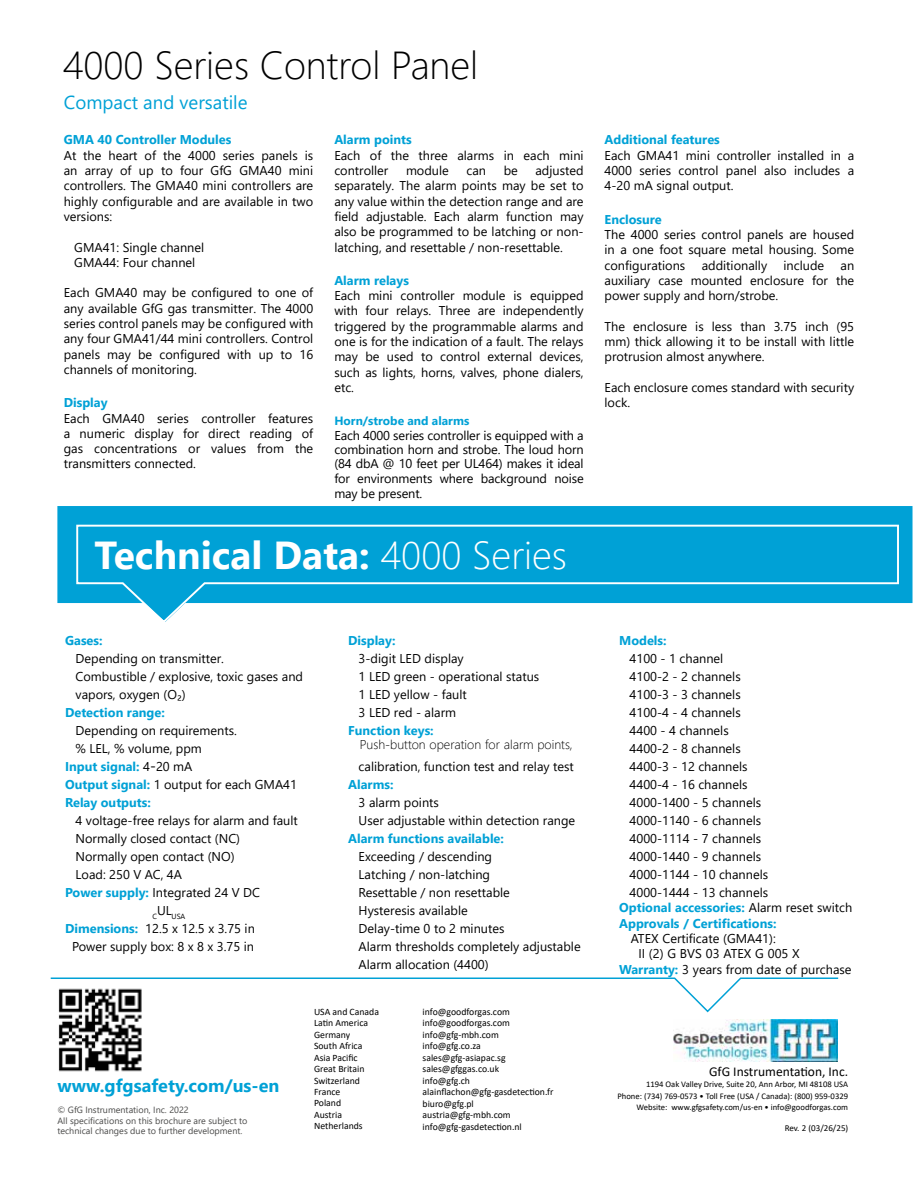
<style>
.page{position:relative;width:918px;height:1188px;background:#fff}
.page>*{position:absolute;margin:0;border:0;box-sizing:border-box;transform-origin:0 0}
.t1{font:700 39px "Segoe UI";color:#fff}
.t2{font:300 39px "Segoe UI";color:#000}
.t3{font:18.75px "Segoe UI";color:#00a1d6}
.t4{font:700 18px "Segoe UI";color:#00a1d6}
.t5{font:13.5px "Calibri";color:#000}
.t6{font:12.75px/15.3px "Segoe UI";color:#000;text-align:justify}
.t7{font:700 12.75px/15.3px "Segoe UI";color:#00a1d6}
.t8{font:300 12.75px "Segoe UI";color:#000}
.t9{font:700 12px "Segoe UI";color:#00a1d6}
.t10{font:9.75px/11.6px "Calibri";color:#000}
.t11{font:9px/10.5px "Segoe UI";color:#4a4a49}
.t12{font:9px "Calibri";color:#000}
.t13{font:8.7px/11.6px "Calibri";color:#000;text-align:right}
.t14{font:7.5px "Segoe UI";color:#000}
.s1{font-weight:300}
.s2{font-weight:400;color:#000}
.s3{font-weight:700;color:#00a1d6}
</style>
<div class="page">
<svg style="left:50px;top:977px;width:789px;height:36px"></svg>
<img style="left:674px;top:1019px;width:164px;height:42px">
<img style="left:50px;top:983px;width:104px;height:89px">
<div style="left:57px;top:506px;width:856px;height:98px;background:#00a1d6"></div>
<svg style="left:75px;top:524px;width:825px;height:98px"></svg>
<h1 class="t2" style="left:63px;top:29px;width:417px">4000 Series Control Panel</h1>
<h2 class="t3" style="left:64px;top:84px;width:185px">Compact and versatile</h2>
<p class="t7" style="left:64px;top:131px;width:169px">GMA 40 Controller Modules</p>
<p class="t6" style="left:64px;top:146px;width:251px">At the heart of the 4000 series panels is an array of up to four GfG GMA40 mini controllers. The GMA40 mini controllers are highly configurable and are available in two versions:</p>
<p class="t6" style="left:74px;top:238px;width:132px">GMA41: Single channel<br>GMA44: Four channel</p>
<p class="t6" style="left:64px;top:284px;width:251px">Each GMA40 may be configured to one of any available GfG gas transmitter. The 4000 series control panels may be configured with any four GMA41/44 mini controllers. Control panels may be configured with up to 16 channels of monitoring.</p>
<p class="t7" style="left:64px;top:394px;width:45px">Display</p>
<p class="t6" style="left:64px;top:409px;width:251px">Each GMA40 series controller features a numeric display for direct reading of gas concentrations or values from the transmitters connected.</p>
<p class="t7" style="left:334px;top:131px;width:79px">Alarm points</p>
<p class="t6" style="left:334px;top:146px;width:251px">Each of the three alarms in each mini controller</p>
<p class="t6" style="left:334px;top:162px;width:251px;text-indent:201px">adjusted separately. The alarm points may be set to any value within the detection range and are field adjustable. Each alarm function may also be programmed to be latching or non&shy;latching, and resettable / non-resettable.</p>
<p class="t7" style="left:334px;top:272px;width:76px">Alarm relays</p>
<p class="t6" style="left:334px;top:287px;width:251px">Each mini controller module is equipped with four relays. Three are independently triggered by the programmable alarms and one is for the indication of a fault. The relays may be used to control external devices, such as lights, horns, valves, phone dialers, etc.</p>
<p class="t9" style="left:334px;top:410px;width:137px">Horn/strobe and alarms</p>
<p class="t6" style="left:334px;top:427px;width:251px;line-height:14.5px">Each 4000 series controller is equipped with a combination horn and strobe. The loud horn (84 dbA @ 10 feet per UL464) makes it ideal for environments where background noise may be present.</p>
<p class="t6" style="left:406px;top:162px;width:44px">module</p>
<p class="t6" style="left:467px;top:162px;width:21px">can</p>
<p class="t6" style="left:504px;top:162px;width:16px">be</p>
<h1 class="t1" style="left:95px;top:518px;width:474px">Technical Data: <span class="s1">4000 Series</span></h1>
<p class="t7" style="left:605px;top:131px;width:117px">Additional features</p>
<p class="t6" style="left:605px;top:146px;width:251px">Each GMA41 mini controller installed in a 4000 series control panel also includes a 4-20 mA signal output.</p>
<p class="t7" style="left:605px;top:210px;width:59px">Enclosure</p>
<p class="t6" style="left:605px;top:226px;width:251px">The 4000 series control panels are housed in a one foot square metal housing. Some configurations</p>
<p class="t6" style="left:702px;top:256px;width:67px">additionally</p>
<p class="t6" style="left:784px;top:256px;width:42px">include</p>
<p class="t6" style="left:605px;top:256px;width:251px;text-indent:236px">an auxiliary case mounted enclosure for the power supply and horn/strobe.</p>
<p class="t6" style="left:605px;top:317px;width:251px">The enclosure is less than 3.75 inch (95 mm) thick allowing it to be install with little protrusion almost anywhere.</p>
<p class="t6" style="left:605px;top:379px;width:251px">Each enclosure comes standard with security lock.</p>
<p class="t7" style="left:65px;top:632px;width:39px">Gases:</p>
<p class="t6" style="left:76px;top:648px;width:229px;line-height:18px;text-align:left">Depending on transmitter.<br>Combustible / explosive, toxic gases and vapors, oxygen (O₂)</p>
<p class="t7" style="left:65px;top:704px;width:101px">Detection range:</p>
<p class="t6" style="left:76px;top:722px;width:163px">Depending on requirements.</p>
<p class="t6" style="left:76px;top:740px;width:128px">% LEL, % volume, ppm</p>
<p class="t7" style="left:65px;top:758px;width:129px">Input signal: <span class="s2">4-20 mA</span></p>
<p class="t6" style="left:65px;top:776px;width:233px"><span class="s3">Output signal:</span> 1 output for each GMA41</p>
<p class="t7" style="left:65px;top:794px;width:87px">Relay outputs:</p>
<p class="t6" style="left:76px;top:812px;width:224px">4 voltage-free relays for alarm and fault</p>
<p class="t6" style="left:76px;top:830px;width:166px">Normally closed contact (NC)</p>
<p class="t6" style="left:76px;top:848px;width:161px">Normally open contact (NO)</p>
<p class="t6" style="left:76px;top:866px;width:108px">Load: 250 V AC, 4A</p>
<p class="t6" style="left:65px;top:884px;width:196px"><span class="s3">Power supply:</span> Integrated 24 V DC</p>
<p class="t14" style="left:152px;top:910px;width:35px">C<sup>UL</sup>USA</p>
<p class="t6" style="left:65px;top:918px;width:191px;line-height:18px;text-align:center"><span class="s3">Dimensions:</span> 12.5 x 12.5 x 3.75 in<br>Power supply box: 8 x 8 x 3.75 in</p>
<p class="t7" style="left:348px;top:632px;width:49px">Display:</p>
<p class="t6" style="left:359px;top:648px;width:182px;line-height:18px;text-align:left">3-digit LED display<br>1 LED green - operational status<br>1 LED yellow - fault<br>3 LED red - alarm</p>
<p class="t7" style="left:348px;top:722px;width:87px">Function keys:</p>
<p class="t8" style="left:360px;top:732px;width:215px">Push-button operation for alarm points,</p>
<p class="t6" style="left:359px;top:758px;width:217px">calibration, function test and relay test</p>
<p class="t7" style="left:348px;top:776px;width:47px">Alarms:</p>
<p class="t6" style="left:359px;top:792px;width:218px;line-height:18px">3 alarm points<br>User adjustable within detection range</p>
<p class="t7" style="left:348px;top:830px;width:157px">Alarm functions available:</p>
<p class="t6" style="left:359px;top:846px;width:224px;line-height:18px;text-align:left">Exceeding / descending<br>Latching / non-latching<br>Resettable / non resettable<br>Hysteresis available<br>Delay-time 0 to 2 minutes<br>Alarm thresholds completely adjustable<br>Alarm allocation (4400)</p>
<h3 class="t4" style="left:57px;top:1069px;width:224px">www.gfgsafety.com/us-en</h3>
<p class="t11" style="left:57px;top:1104px;width:192px">© GfG Instrumentation, Inc. 2022<br>All specifications on this brochure are subject to technical changes due to further development.</p>
<p class="t10" style="left:314px;top:1005px;width:67px">USA and Canada<br>Latin America<br>Germany<br>South Africa<br>Asia Pacific<br>Great Britain<br>Switzerland<br>France<br>Poland<br>Austria<br>Netherlands</p>
<p class="t10" style="left:423px;top:1005px;width:133px">info@goodforgas.com info@goodforgas.com info@gfg-mbh.com info@gfg.co.za sales@gfg-asiapac.sg sales@gfggas.co.uk<br>info@gfg.ch alainflachon@gfg-gasdetection.fr biuro@gfg.pl austria@gfg-mbh.com info@gfg-gasdetection.nl</p>
<p class="t7" style="left:619px;top:632px;width:49px">Models:</p>
<p class="t6" style="left:630px;top:648px;width:140px;line-height:18px;text-align:left">4100 - 1 channel<br>4100-2 - 2 channels<br>4100-3 - 3 channels<br>4100-4 - 4 channels<br>4400 - 4 channels<br>4400-2 - 8 channels<br>4400-3 - 12 channels<br>4400-4 - 16 channels<br>4000-1400 - 5 channels<br>4000-1140 - 6 channels<br>4000-1114 - 7 channels<br>4000-1440 - 9 channels<br>4000-1144 - 10 channels<br>4000-1444 - 13 channels</p>
<p class="t7" style="left:619px;top:899px;width:235px">Optional accessories: <span class="s2">Alarm reset switch<br></span>Approvals / Certifications:</p>
<p class="t6" style="left:631px;top:930px;width:147px">ATEX Certificate (GMA41):</p>
<p class="t6" style="left:638px;top:945px;width:163px">II (2) G BVS 03 ATEX G 005 X</p>
<p class="t6" style="left:619px;top:960px;width:234px"><span class="s3">Warranty:</span> 3 years from date of purchase</p>
<p class="t5" style="left:709px;top:1062px;width:141px">GfG Instrumentation, Inc.</p>
<p class="t13" style="left:617px;top:1078px;width:232px">1194 Oak Valley Drive, Suite 20, Ann Arbor, MI 48108 USA<br>Phone: (734) 769-0573 • Toll Free (USA / Canada): (800) 959-0329<br>Website: www.gfgsafety.com/us-en • info@goodforgas.com</p>
<p class="t12" style="left:785px;top:1122px;width:65px">Rev. 2 (03/26/25)</p>
</div>
